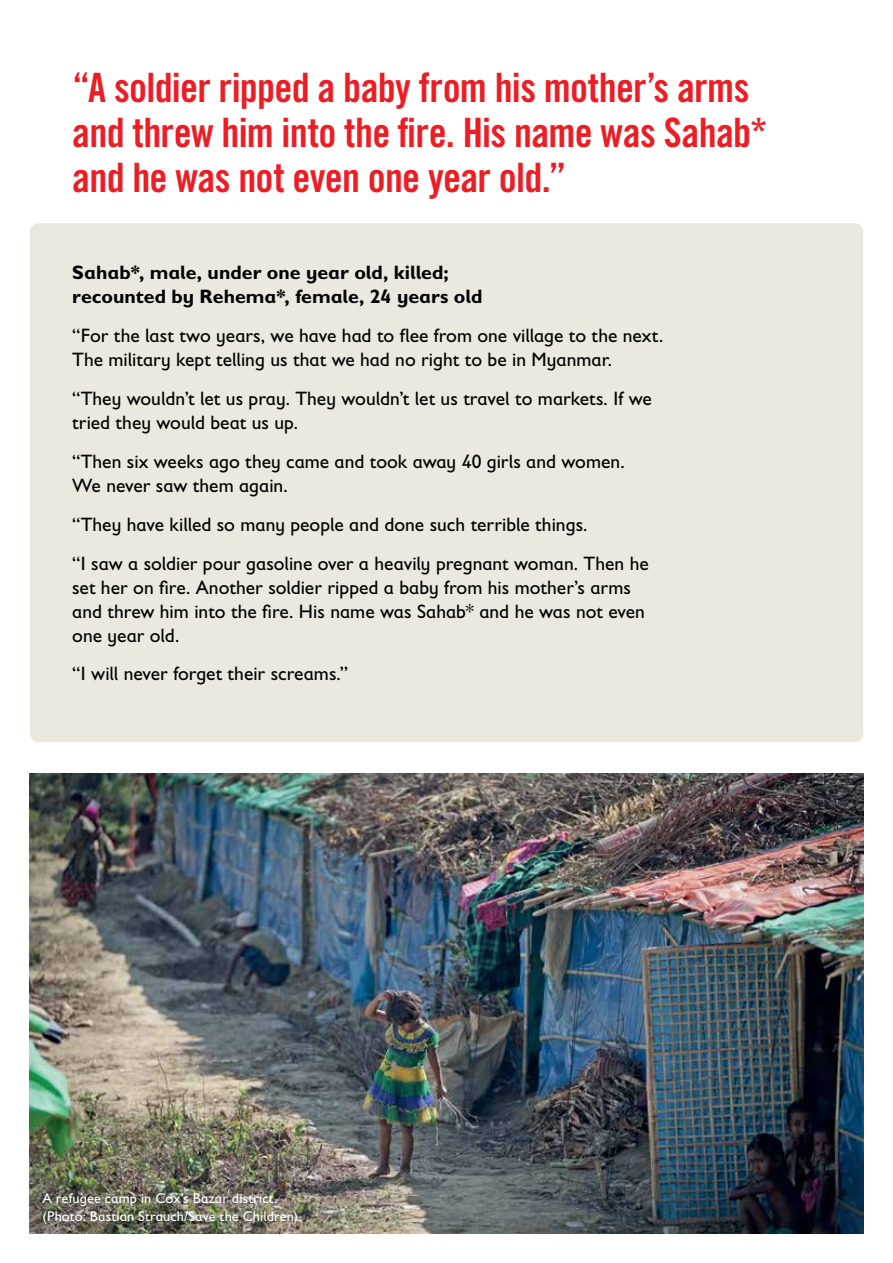
<style>
.page{position:relative;width:893px;height:1263px;background:#fff}
.page>*{position:absolute;margin:0;border:0;box-sizing:border-box;transform-origin:0 0}
.t1{font:40.5px/45px "Trade Gothic LT Std Bd Cn 20";letter-spacing:-.02em;color:#ed1d24}
.t2{font:19.5px/24px "Gill Sans Infant Std";color:#000}
.t3{font:700 19.5px/24px "Gill Sans Infant Std";color:#000}
.t4{font:14.25px/18px "Gill Sans Infant Std";letter-spacing:.01em;color:#fff}
</style>
<div class="page">
<div style="left:30px;top:223px;width:833px;height:519px;background:#ebe8df;border-radius:9px"></div>
<img style="left:30px;top:773px;width:833px;height:460px">
<h1 class="t1" style="left:72px;top:64px;width:697px">“A soldier ripped a baby from his mother’s arms and threw him into the fire. His name was Sahab* and he was not even one year old.”</h1>
<p class="t3" style="left:72px;top:260px;width:412px">Sahab*, male, under one year old, killed; recounted by Rehema*, female, 24 years old</p>
<p class="t2" style="left:72px;top:323px;width:592px">“For the last two years, we have had to flee from one village to the next.<br>The military kept telling us that we had no right to be in Myanmar.</p>
<p class="t2" style="left:72px;top:386px;width:581px">“They wouldn’t let us pray. They wouldn’t let us travel to markets. If we tried they would beat us up.</p>
<p class="t2" style="left:72px;top:449px;width:554px">“Then six weeks ago they came and took away 40 girls and women.<br>We never saw them again.</p>
<p class="t2" style="left:72px;top:505px;width:578px;line-height:38.8px">“They have killed so many people and done such terrible things.<br>“I saw a soldier pour gasoline over a heavily pregnant woman. Then he</p>
<p class="t2" style="left:72px;top:575px;width:574px">set her on fire. Another soldier ripped a baby from his mother’s arms and threw him into the fire. His name was Sahab* and he was not even one year old.</p>
<p class="t2" style="left:72px;top:662px;width:277px">“I will never forget their screams.”</p>
<p class="t4" style="left:43px;top:1189px;width:257px">A refugee camp in Cox’s Bazar district. (Photo: Bastian Strauch/Save the Children)</p>
</div>
